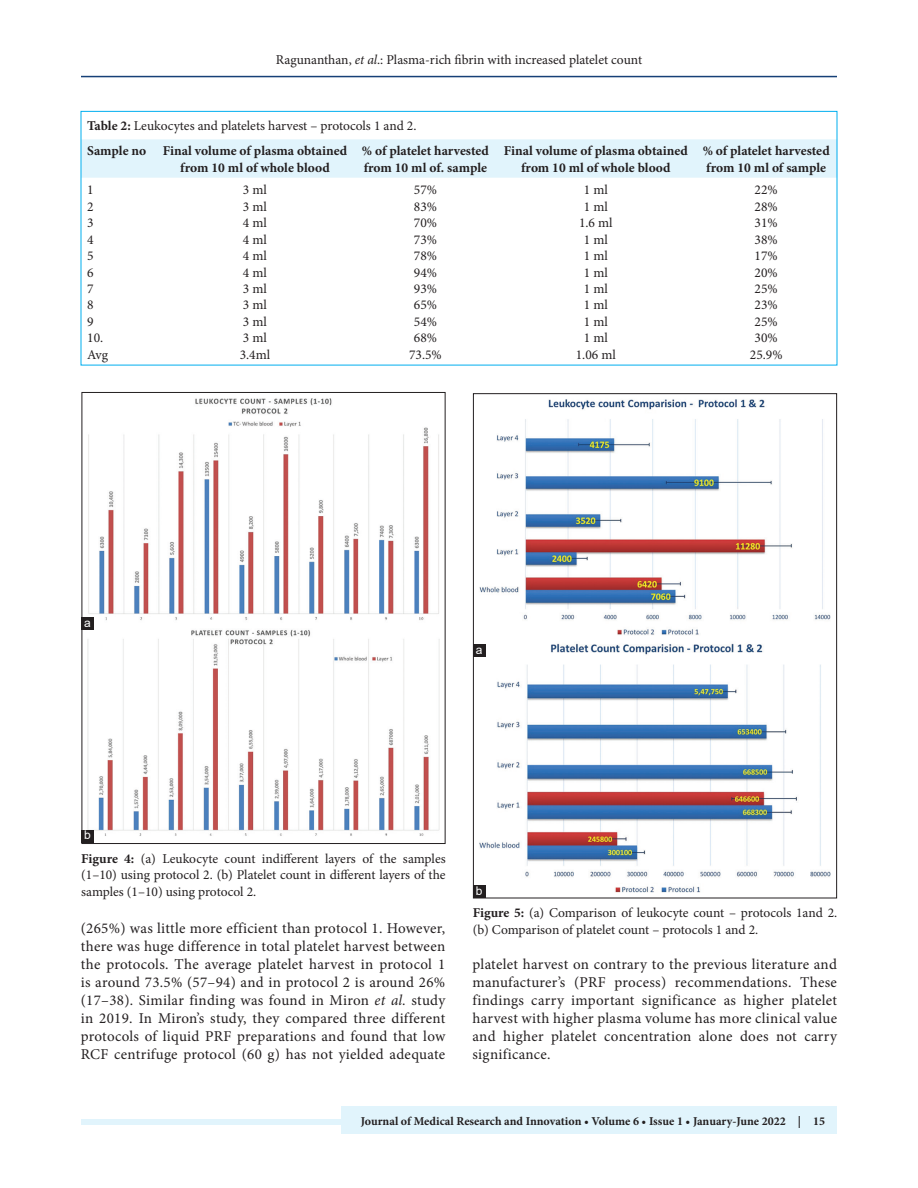
<style>
.page{position:relative;width:918px;height:1188px;background:#fff}
.page>*{position:absolute;margin:0;border:0;box-sizing:border-box;transform-origin:0 0}
.TX{font:15px/18px "Minion Pro";letter-spacing:.02em;color:#231f20;text-align:justify}
.FGC{font:13.5px/16.5px "Minion Pro";letter-spacing:-.005em;color:#231f20;text-align:justify}
.TCH{font:700 13.5px/16.5px "Minion Pro";color:#231f20;text-align:center}
.TB{font:13.5px "Minion Pro";color:#231f20}
.TT{font:13.5px "Minion Pro";letter-spacing:-.005em;color:#231f20}
.TBL{font:13.5px "Minion Pro";color:#231f20}
.t1{font:700 12px "Minion Pro";color:#231f20}
.LABEL{font:12px "Arial";color:#fff}
.s1{font-style:italic}
.s2{font-weight:700}
</style>
<div class="page">
<hr style="left:81px;top:76px;width:756px;height:1px;background:#164077">
<div style="left:81px;top:1119px;width:756px;height:6px;background:#e1f4fc"></div>
<div style="left:341px;top:1106px;width:496px;height:28px;background:#e1f4fc"></div>
<div style="left:83px;top:139px;width:752px;height:39px;background:#e1f4fc"></div>
<div style="left:81px;top:111px;width:756px;height:254px;border:1px solid #00aeef"></div>
<img style="left:87px;top:398px;width:353px;height:438px">
<div style="left:81px;top:617px;width:13px;height:13px;background:#231f20"></div>
<div style="left:81px;top:830px;width:13px;height:13px;background:#231f20"></div>
<img style="left:475px;top:399px;width:356px;height:497px">
<div style="left:473px;top:644px;width:12px;height:13px;background:#231f20"></div>
<div style="left:473px;top:886px;width:12px;height:12px;background:#231f20"></div>
<p class="FGC" style="left:276px;top:51px;width:368px">Ragunanthan, <span class="s1">et al</span>.: Plasma-rich fibrin with increased platelet count</p>
<p class="TT" style="left:87px;top:117px;width:331px"><span class="s2">Table 2:</span> Leukocytes and platelets harvest – protocols 1 and 2.</p>
<p class="TCH" style="left:87px;top:142px;width:61px">Sample no</p>
<p class="TCH" style="left:163px;top:142px;width:186px">Final volume of plasma obtained from 10 ml of whole blood</p>
<p class="TCH" style="left:362px;top:142px;width:129px;text-align:left">% of platelet harvested from 10 ml of. sample</p>
<p class="TCH" style="left:504px;top:142px;width:186px">Final volume of plasma obtained from 10 ml of whole blood</p>
<p class="TCH" style="left:703px;top:142px;width:129px;text-align:left">% of platelet harvested from 10 ml of sample</p>
<p class="TB" style="left:87px;top:181px;width:8px">1</p>
<p class="TB" style="left:243px;top:181px;width:26px">3 ml</p>
<p class="TB" style="left:414px;top:181px;width:25px">57%</p>
<p class="TB" style="left:584px;top:181px;width:26px">1 ml</p>
<p class="TB" style="left:755px;top:181px;width:25px">22%</p>
<p class="TB" style="left:87px;top:197px;width:8px">2</p>
<p class="TB" style="left:243px;top:197px;width:26px">3 ml</p>
<p class="TB" style="left:414px;top:197px;width:25px">83%</p>
<p class="TB" style="left:584px;top:197px;width:26px">1 ml</p>
<p class="TB" style="left:755px;top:197px;width:25px">28%</p>
<p class="TB" style="left:87px;top:214px;width:8px">3</p>
<p class="TB" style="left:243px;top:214px;width:26px">4 ml</p>
<p class="TB" style="left:414px;top:214px;width:25px">70%</p>
<p class="TB" style="left:579px;top:214px;width:35px">1.6 ml</p>
<p class="TB" style="left:755px;top:214px;width:25px">31%</p>
<p class="TB" style="left:87px;top:230px;width:8px">4</p>
<p class="TB" style="left:243px;top:230px;width:26px">4 ml</p>
<p class="TB" style="left:414px;top:230px;width:25px">73%</p>
<p class="TB" style="left:584px;top:230px;width:26px">1 ml</p>
<p class="TB" style="left:755px;top:230px;width:25px">38%</p>
<p class="TB" style="left:87px;top:247px;width:8px">5</p>
<p class="TB" style="left:243px;top:247px;width:26px">4 ml</p>
<p class="TB" style="left:414px;top:247px;width:25px">78%</p>
<p class="TB" style="left:584px;top:247px;width:26px">1 ml</p>
<p class="TB" style="left:755px;top:247px;width:25px">17%</p>
<p class="TB" style="left:87px;top:263px;width:8px">6</p>
<p class="TB" style="left:243px;top:263px;width:26px">4 ml</p>
<p class="TB" style="left:414px;top:263px;width:25px">94%</p>
<p class="TB" style="left:584px;top:263px;width:26px">1 ml</p>
<p class="TB" style="left:755px;top:263px;width:25px">20%</p>
<p class="TB" style="left:87px;top:280px;width:8px">7</p>
<p class="TB" style="left:243px;top:280px;width:26px">3 ml</p>
<p class="TB" style="left:414px;top:280px;width:25px">93%</p>
<p class="TB" style="left:584px;top:280px;width:26px">1 ml</p>
<p class="TB" style="left:755px;top:280px;width:25px">25%</p>
<p class="TB" style="left:87px;top:296px;width:8px">8</p>
<p class="TB" style="left:243px;top:296px;width:26px">3 ml</p>
<p class="TB" style="left:414px;top:296px;width:25px">65%</p>
<p class="TB" style="left:584px;top:296px;width:26px">1 ml</p>
<p class="TB" style="left:755px;top:296px;width:25px">23%</p>
<p class="TB" style="left:87px;top:313px;width:8px">9</p>
<p class="TB" style="left:243px;top:313px;width:26px">3 ml</p>
<p class="TB" style="left:414px;top:313px;width:25px">54%</p>
<p class="TB" style="left:584px;top:313px;width:26px">1 ml</p>
<p class="TB" style="left:755px;top:313px;width:25px">25%</p>
<p class="TB" style="left:87px;top:329px;width:18px">10.</p>
<p class="TB" style="left:243px;top:329px;width:26px">3 ml</p>
<p class="TB" style="left:414px;top:329px;width:25px">68%</p>
<p class="TB" style="left:584px;top:329px;width:26px">1 ml</p>
<p class="TB" style="left:755px;top:329px;width:25px">30%</p>
<p class="TBL" style="left:87px;top:346px;width:23px">Avg</p>
<p class="TBL" style="left:240px;top:346px;width:32px">3.4ml</p>
<p class="TBL" style="left:409px;top:346px;width:34px">73.5%</p>
<p class="TBL" style="left:576px;top:346px;width:42px">1.06 ml</p>
<p class="TBL" style="left:750px;top:346px;width:34px">25.9%</p>
<p class="LABEL" style="left:84px;top:614px;width:8px">a</p>
<p class="LABEL" style="left:476px;top:641px;width:8px">a</p>
<p class="LABEL" style="left:84px;top:827px;width:8px">b</p>
<p class="FGC" style="left:81px;top:850px;width:366px"><span class="s2">Figure 4:</span> (a) Leukocyte count indifferent layers of the samples (1–10) using protocol 2. (b) Platelet count in different layers of the samples (1–10) using protocol 2.</p>
<p class="TX" style="left:81px;top:920px;width:366px">(265%) was little more efficient than protocol 1. However, there was huge difference in total platelet harvest between the protocols. The average platelet harvest in protocol 1 is around 73.5% (57–94) and in protocol 2 is around 26% (17–38). Similar finding was found in Miron <span class="s1">et al.</span> study in 2019. In Miron’s study, they compared three different protocols of liquid PRF preparations and found that low RCF centrifuge protocol (60 g) has not yielded adequate</p>
<p class="LABEL" style="left:476px;top:883px;width:8px">b</p>
<p class="FGC" style="left:473px;top:905px;width:366px"><span class="s2">Figure 5:</span> (a) Comparison of leukocyte count – protocols 1and 2. (b) Comparison of platelet count – protocols 1 and 2.</p>
<p class="TX" style="left:472px;top:956px;width:366px">platelet harvest on contrary to the previous literature and manufacturer’s (PRF process) recommendations. These findings carry important significance as higher platelet harvest with higher plasma volume has more clinical value and higher platelet concentration alone does not carry significance.</p>
<p class="t1" style="left:361px;top:1113px;width:466px">Journal of Medical Research and Innovation • Volume 6 • Issue 1 • January-June 2022 | 15</p>
</div>
